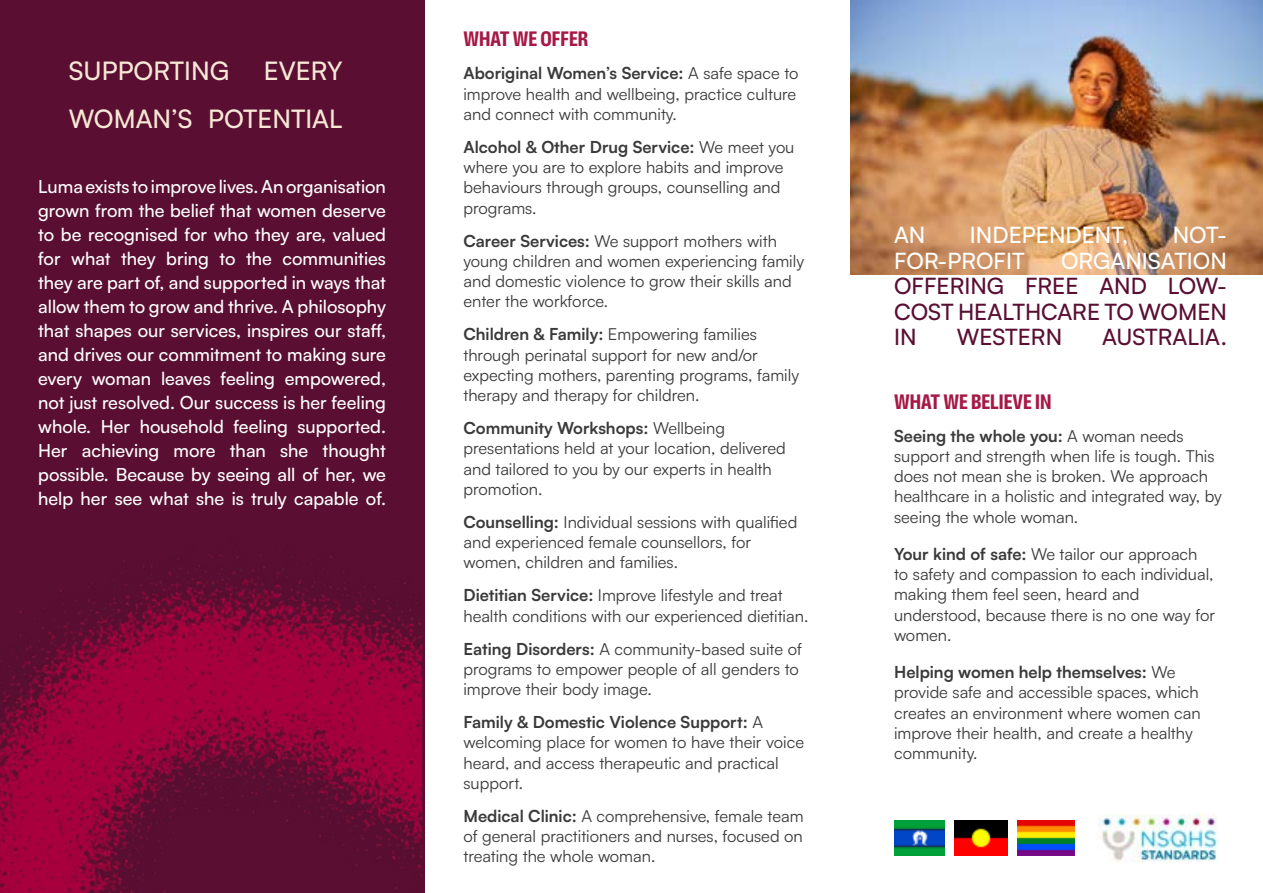
<style>
.page{position:relative;width:1263px;height:893px;background:#fff}
.page>*{position:absolute;margin:0;border:0;box-sizing:border-box;transform-origin:0 0}
.t1{font:500 25.5px/48px "Satoshi";color:#f7e8d6;text-align:right}
.t2{font:500 22.5px/25.5px "Satoshi";color:#5a0f32;text-align:justify}
.t3{font:500 22.5px "Satoshi";color:#fff}
.t4{font:500 18px/24px "Satoshi";color:#fff;text-align:justify}
.t5{font:700 condensed 18px "Lektorat Display";color:#a61846}
.t6{font:16.5px/20.2px "Satoshi";color:#393a39}
.s1{font-weight:700}
</style>
<div class="page">
<div style="left:0;top:0;width:424px;height:893px;background:#5a0f32"></div>
<img style="left:954px;top:820px;width:54px;height:36px">
<img style="left:1017px;top:820px;width:58px;height:36px">
<img style="left:894px;top:820px;width:51px;height:35px">
<img style="left:1097px;top:814px;width:121px;height:49px">
<img style="left:0;top:545px;width:422px;height:348px">
<img style="left:850px;top:1px;width:413px;height:273px">
<h1 class="t1" style="left:69px;top:45px;width:162px">SUPPORTING</h1>
<h1 class="t1" style="left:69px;top:45px;width:275px">EVERY<br>WOMAN’S POTENTIAL</h1>
<p class="t4" style="left:38px;top:174px;width:349px">Luma exists to improve lives. An organisation grown from the belief that women deserve to be recognised for who they are, valued for what they bring to the communities they are part of, and supported in ways that allow them to grow and thrive. A philosophy that shapes our services, inspires our staff, and drives our commitment to making sure every woman leaves feeling empowered, not just resolved. Our success is her feeling whole. Her household feeling supported.<br>Her achieving more than she thought possible. Because by seeing all of her, we help her see what she is truly capable of.</p>
<p class="t5" style="left:463px;top:28px;width:126px">WHAT WE OFFER</p>
<p class="t6" style="left:463px;top:63px;width:337px"><span class="s1">Aboriginal Women’s Service:</span> A safe space to improve health and wellbeing, practice culture and connect with community.</p>
<p class="t6" style="left:463px;top:136px;width:332px"><span class="s1">Alcohol &amp; Other Drug Service:</span> We meet you where you are to explore habits and improve behaviours through groups, counselling and programs.</p>
<p class="t6" style="left:463px;top:230px;width:342px"><span class="s1">Career Services:</span> We support mothers with young children and women experiencing family and domestic violence to grow their skills and enter the workforce.</p>
<p class="t6" style="left:463px;top:324px;width:337px"><span class="s1">Children &amp; Family:</span> Empowering families through perinatal support for new and/or expecting mothers, parenting programs, family therapy and therapy for children.</p>
<p class="t6" style="left:463px;top:417px;width:324px"><span class="s1">Community Workshops:</span> Wellbeing presentations held at your location, delivered and tailored to you by our experts in health promotion.</p>
<p class="t6" style="left:463px;top:511px;width:335px"><span class="s1">Counselling:</span> Individual sessions with qualified and experienced female counsellors, for women, children and families.</p>
<p class="t6" style="left:463px;top:584px;width:346px"><span class="s1">Dietitian Service:</span> Improve lifestyle and treat health conditions with our experienced dietitian.</p>
<p class="t6" style="left:463px;top:638px;width:340px"><span class="s1">Eating Disorders:</span> A community-based suite of programs to empower people of all genders to improve their body image.</p>
<p class="t6" style="left:463px;top:711px;width:342px"><span class="s1">Family &amp; Domestic Violence Support:</span> A welcoming place for women to have their voice heard, and access therapeutic and practical support.</p>
<p class="t6" style="left:463px;top:805px;width:342px;text-align:justify"><span class="s1">Medical Clinic:</span> A comprehensive, female team of general practitioners and nurses, focused on treating the whole woman.</p>
<h2 class="t3" style="left:894px;top:219px;width:33px">AN</h2>
<h2 class="t3" style="left:970px;top:219px;width:160px">INDEPENDENT,</h2>
<h2 class="t3" style="left:1173px;top:219px;width:56px">NOT-</h2>
<h2 class="t3" style="left:894px;top:245px;width:132px">FOR-PROFIT</h2>
<h2 class="t3" style="left:1061px;top:245px;width:167px">ORGANISATION</h2>
<h2 class="t2" style="left:894px;top:272px;width:334px">OFFERING FREE AND LOW-COST HEALTHCARE TO WOMEN IN</h2>
<h2 class="t2" style="left:957px;top:323px;width:107px">WESTERN</h2>
<h2 class="t2" style="left:1102px;top:323px;width:126px">AUSTRALIA.</h2>
<p class="t5" style="left:894px;top:390px;width:159px">WHAT WE BELIEVE IN</p>
<p class="t6" style="left:894px;top:425px;width:329px"><span class="s1">Seeing the whole you:</span> A woman needs support and strength when life is tough. This does not mean she is broken. We approach healthcare in a holistic and integrated way, by seeing the whole woman.</p>
<p class="t6" style="left:894px;top:543px;width:322px"><span class="s1">Your kind of safe:</span> We tailor our approach to safety and compassion to each individual, making them feel seen, heard and understood, because there is no one way for women.</p>
<p class="t6" style="left:894px;top:661px;width:308px"><span class="s1">Helping women help themselves:</span> We provide safe and accessible spaces, which creates an environment where women can improve their health, and create a healthy community.</p>
</div>
